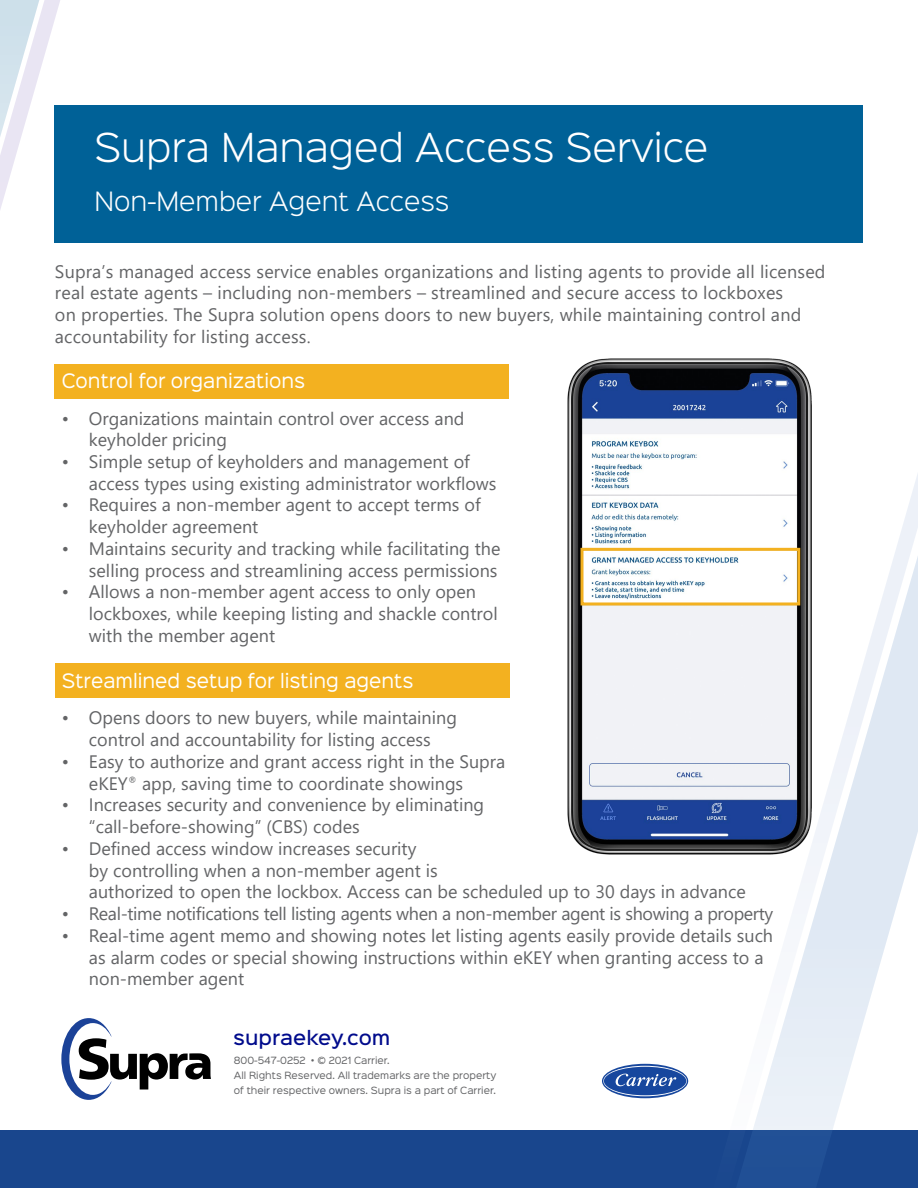
<style>
.page{position:relative;width:918px;height:1188px;background:#fff}
.page>*{position:absolute;margin:0;border:0;box-sizing:border-box;transform-origin:0 0}
.t1{font:300 36px "Sinkin Sans 300";color:#fff}
.t2{font:300 24px "Sinkin Sans 300";color:#fff}
.t3{font:18px/21.8px "Segoe UI";color:#636466}
.t4{font:18px "Segoe UI";letter-spacing:-.02em;color:#636466}
.t5{font:18px "Sinkin Sans 400";color:#fff}
.t6{font:500 18px "Sinkin Sans 500";color:#000b8c}
.t7{font:9px/15px "Sinkin Sans 400";color:#636466}
</style>
<div class="page">
<div style="left:55px;top:663px;width:455px;height:35px;background:#f3b120"></div>
<div style="left:0;top:1131px;width:918px;height:57px;background:#19468d"></div>
<svg style="left:61px;top:1018px;width:150px;height:82px"></svg>
<div style="left:54px;top:105px;width:808px;height:137px;background:#006197"></div>
<svg style="left:705px;top:474px;width:213px;height:662px"></svg>
<svg style="left:0;top:0;width:98px;height:243px"></svg>
<div style="left:54px;top:364px;width:455px;height:35px;background:#f3b120"></div>
<img style="left:567px;top:358px;width:250px;height:503px">
<div style="left:580px;top:548px;width:220px;height:57px;border:3px solid #f3b120"></div>
<svg style="left:602px;top:1064px;width:86px;height:34px"></svg>
<svg style="left:603px;top:1066px;width:84px;height:30px"></svg>
<h1 class="t1" style="left:94px;top:118px;width:615px">Supra Managed Access Service</h1>
<h2 class="t2" style="left:94px;top:181px;width:356px">Non-Member Agent Access</h2>
<p class="t3" style="left:55px;top:259px;width:772px">Supra’s managed access service enables organizations and listing agents to provide all licensed real estate agents – including non-members – streamlined and secure access to lockboxes<br>on properties. The Supra solution opens doors to new buyers, while maintaining control and accountability for listing access.</p>
<p class="t5" style="left:62px;top:365px;width:245px">Control for organizations</p>
<p class="t3" style="left:89px;top:406px;width:377px;text-indent:-27px">• Organizations maintain control over access and keyholder pricing</p>
<p class="t3" style="left:89px;top:449px;width:409px;text-indent:-27px">• Simple setup of keyholders and management of access types using existing administrator workflows</p>
<p class="t3" style="left:89px;top:493px;width:393px;text-indent:-27px">• Requires a non-member agent to accept terms of keyholder agreement</p>
<p class="t3" style="left:62px;top:536px;width:440px;text-align:right">• Maintains security and tracking while facilitating the selling process and streamlining access permissions</p>
<p class="t3" style="left:89px;top:580px;width:410px;text-indent:-27px">• Allows a non-member agent access to only open lockboxes, while keeping listing and shackle control with the member agent</p>
<p class="t5" style="left:62px;top:665px;width:353px">Streamlined setup for listing agents</p>
<p class="t3" style="left:62px;top:706px;width:397px;text-align:center">• Opens doors to new buyers, while maintaining control and accountability for listing access</p>
<p class="t3" style="left:89px;top:749px;width:418px;text-indent:-27px">• Easy to authorize and grant access right in the Supra eKEY<sup>®</sup> app, saving time to coordinate showings</p>
<p class="t3" style="left:89px;top:793px;width:397px;text-indent:-27px">• Increases security and convenience by eliminating “call-before-showing” (CBS) codes</p>
<p class="t3" style="left:89px;top:836px;width:658px;text-indent:-27px">• Defined access window increases security<br>by controlling when a non-member agent is<br>authorized to open the lockbox. Access can be scheduled up to 30 days in advance</p>
<p class="t4" style="left:62px;top:897px;width:713px">• Real-time notifications tell listing agents when a non-member agent is showing a property</p>
<p class="t3" style="left:89px;top:923px;width:686px;text-indent:-27px">• Real-time agent memo and showing notes let listing agents easily provide details such as alarm codes or special showing instructions within eKEY when granting access to a non-member agent</p>
<p class="t6" style="left:233px;top:1022px;width:159px">supraekey.com</p>
<p class="t7" style="left:234px;top:1052px;width:264px">800-547-0252 • © 2021 Carrier.<br>All Rights Reserved. All trademarks are the property of their respective owners. Supra is a part of Carrier.</p>
</div>
